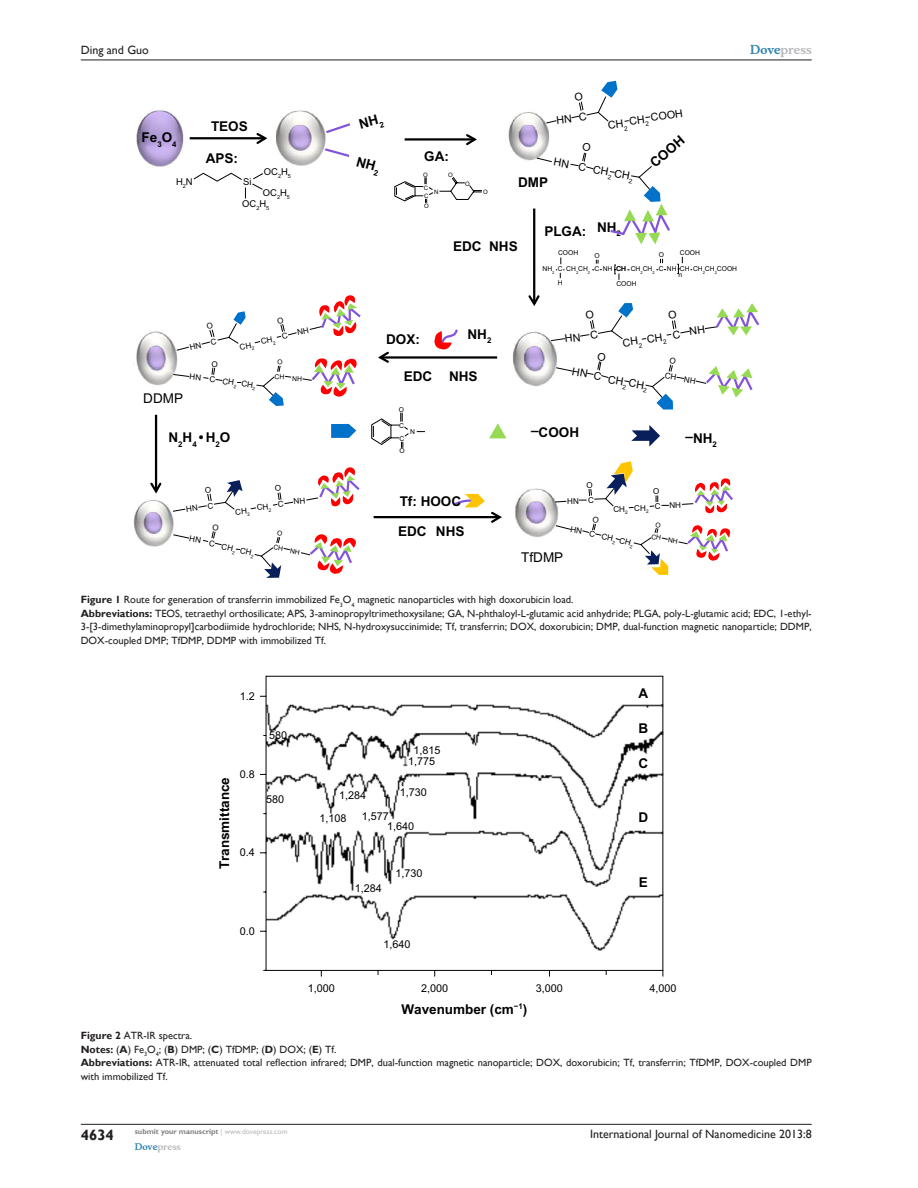
<style>
.page{position:relative;width:918px;height:1188px;background:#fff}
.page>*{position:absolute;margin:0;border:0;box-sizing:border-box;transform-origin:0 0}
.t1{font:700 15px "Gill Sans";color:#231f20}
.t2{font:700 13.5px "Arial";color:#000}
.t3{font:13.5px "Arial";color:#000}
.t4{font:12px "Gill Sans";color:#231f20}
.t5{font:700 12px "Musee";color:#b8b9bc}
.t6{font:10.8px/11.6px "Arial";color:#000;text-align:center}
.FC{font:10.5px/13.5px "Gill Sans";color:#231f20;text-align:justify}
.t7{font:9.45px "Arial";color:#000}
.t8{font:700 9px "Musee";color:#b8b9bc}
.t9{font:8.1px "Arial";color:#000}
.t10{font:700 7.5px "Gill Sans";color:#808285}
.t11{font:6.75px "Arial";color:#000}
.t12{font:6.15px "Arial";color:#000}
.t13{font:5.55px "Arial";color:#000}
.s1{color:#3485ae}
.s2{font-weight:700}
.s3{font-weight:400;color:#b8b9bc}
</style>
<div class="page">
<img style="left:133px;top:110px;width:423px;height:437px">
<svg style="left:193px;top:172px;width:71px;height:27px"></svg>
<hr style="left:190px;top:137px;width:75px;height:2px;background:#000">
<svg style="left:254px;top:131px;width:16px;height:15px"></svg>
<hr style="left:380px;top:356px;width:117px;height:3px;background:#000">
<hr style="left:374px;top:516px;width:126px;height:2px;background:#000">
<hr style="left:533px;top:209px;width:2px;height:95px;background:#000">
<svg style="left:526px;top:293px;width:16px;height:15px"></svg>
<hr style="left:155px;top:415px;width:2px;height:76px;background:#000">
<svg style="left:148px;top:481px;width:15px;height:15px"></svg>
<svg style="left:556px;top:258px;width:9px;height:20px"></svg>
<svg style="left:592px;top:260px;width:10px;height:10px"></svg>
<svg style="left:614px;top:265px;width:6px;height:15px"></svg>
<svg style="left:677px;top:257px;width:6px;height:17px"></svg>
<svg style="left:489px;top:423px;width:18px;height:15px"></svg>
<svg style="left:432px;top:327px;width:28px;height:27px"></svg>
<svg style="left:631px;top:425px;width:29px;height:22px"></svg>
<svg style="left:451px;top:494px;width:53px;height:31px"></svg>
<svg style="left:259px;top:676px;width:405px;height:301px"></svg>
<hr style="left:81px;top:1124px;width:731px;height:1px;background:#231f20">
<hr style="left:81px;top:60px;width:731px;height:1px;background:#231f20">
<svg style="left:173px;top:294px;width:253px;height:155px"></svg>
<svg style="left:322px;top:115px;width:62px;height:61px"></svg>
<svg style="left:394px;top:81px;width:276px;height:163px"></svg>
<svg style="left:554px;top:461px;width:179px;height:114px"></svg>
<svg style="left:550px;top:303px;width:209px;height:107px"></svg>
<svg style="left:172px;top:467px;width:190px;height:111px"></svg>
<p class="t4" style="left:81px;top:43px;width:70px">Ding and Guo</p>
<p class="t5" style="left:750px;top:43px;width:63px"><span class="s1">Dove</span>press</p>
<p class="t2" style="left:142px;top:130px;width:37px">Fe<sub>3</sub>O<sub>4</sub></p>
<p class="t7" style="left:176px;top:176px;width:18px">H<sub>2</sub>N</p>
<p class="t2" style="left:211px;top:118px;width:38px">TEOS</p>
<p class="t2" style="left:206px;top:150px;width:34px">APS:</p>
<p class="t2" style="left:424px;top:148px;width:26px">GA:</p>
<p class="t7" style="left:264px;top:166px;width:29px">OC<sub>2</sub>H<sub>5</sub></p>
<p class="t12" style="left:423px;top:171px;width:6px">O</p>
<p class="t12" style="left:448px;top:171px;width:6px">O</p>
<p class="t2" style="left:518px;top:175px;width:31px">DMP</p>
<p class="t2" style="left:544px;top:223px;width:43px">PLGA:</p>
<p class="t11" style="left:558px;top:249px;width:22px">COOH</p>
<p class="t7" style="left:243px;top:176px;width:10px">Si</p>
<p class="t7" style="left:242px;top:198px;width:29px">OC<sub>2</sub>H<sub>5</sub></p>
<p class="t12" style="left:424px;top:202px;width:6px">O</p>
<p class="t12" style="left:465px;top:180px;width:6px">O</p>
<p class="t12" style="left:424px;top:184px;width:6px">C</p>
<p class="t7" style="left:263px;top:187px;width:16px">OC</p>
<p class="t12" style="left:434px;top:188px;width:6px">N</p>
<p class="t12" style="left:483px;top:188px;width:6px">O</p>
<p class="t13" style="left:277px;top:194px;width:14px">2<sup>H</sup>5</p>
<p class="t12" style="left:424px;top:192px;width:6px">C</p>
<p class="t2" style="left:453px;top:238px;width:66px">EDC NHS</p>
<p class="t6" style="left:628px;top:115px;width:56px;rotate:-8deg">CH<sub>2</sub> COOH</p>
<p class="t2" style="left:647px;top:159px;width:42px;rotate:-41deg">COOH</p>
<p class="t6" style="left:594px;top:164px;width:42px;rotate:10deg">CH<sub>2</sub> CH<sub>2</sub></p>
<p class="t2" style="left:597px;top:219px;width:25px">NH<sub>2</sub></p>
<p class="t11" style="left:594px;top:252px;width:7px">O</p>
<p class="t11" style="left:659px;top:251px;width:7px">O</p>
<p class="t11" style="left:680px;top:248px;width:22px">COOH</p>
<p class="t11" style="left:542px;top:265px;width:13px">NH<sub>2</sub></p>
<p class="t11" style="left:616px;top:265px;width:11px">CH</p>
<p class="t11" style="left:680px;top:265px;width:11px">CH</p>
<p class="t11" style="left:558px;top:265px;width:6px">C</p>
<p class="t11" style="left:595px;top:265px;width:6px">C</p>
<p class="t11" style="left:659px;top:265px;width:6px">C</p>
<p class="t11" style="left:566px;top:265px;width:25px">CH<sub>2</sub>CH<sub>2</sub></p>
<p class="t11" style="left:631px;top:265px;width:25px">CH<sub>2</sub>CH<sub>2</sub></p>
<p class="t11" style="left:693px;top:265px;width:46px">CH<sub>2</sub>CH<sub>2</sub>COOH</p>
<p class="t11" style="left:603px;top:265px;width:11px">NH</p>
<p class="t11" style="left:667px;top:265px;width:11px">NH</p>
<p class="t11" style="left:679px;top:271px;width:5px">n</p>
<p class="t11" style="left:558px;top:279px;width:6px">H</p>
<p class="t11" style="left:616px;top:280px;width:22px">COOH</p>
<p class="t9" style="left:223px;top:376px;width:35px;rotate:8deg">CH<sub>2</sub> CH<sub>2</sub></p>
<p class="t3" style="left:143px;top:391px;width:41px">DDMP</p>
<p class="t2" style="left:169px;top:430px;width:63px">N<sub>2</sub>H<sub>4</sub> • H<sub>2</sub>O</p>
<p class="t11" style="left:275px;top:373px;width:29px;rotate:2deg">CH NH</p>
<p class="t9" style="left:223px;top:542px;width:35px;rotate:13deg">CH<sub>2</sub> CH<sub>2</sub></p>
<p class="t2" style="left:386px;top:331px;width:35px">DOX:</p>
<p class="t2" style="left:468px;top:326px;width:25px">NH<sub>2</sub></p>
<p class="t2" style="left:449px;top:369px;width:30px">NHS</p>
<p class="t2" style="left:404px;top:369px;width:30px">EDC</p>
<p class="t11" style="left:399px;top:405px;width:7px">O</p>
<p class="t11" style="left:399px;top:447px;width:7px">O</p>
<p class="t11" style="left:399px;top:421px;width:6px">C</p>
<p class="t11" style="left:410px;top:428px;width:6px">N</p>
<p class="t11" style="left:399px;top:434px;width:6px">C</p>
<p class="t2" style="left:400px;top:493px;width:63px">Tf: HOOC</p>
<p class="t2" style="left:398px;top:523px;width:68px">EDC NHS</p>
<p class="t2" style="left:531px;top:424px;width:50px">–COOH</p>
<p class="t3" style="left:521px;top:549px;width:43px">TfDMP</p>
<p class="t6" style="left:622px;top:337px;width:85px;rotate:-8deg">CH<sub>2</sub> CH<sub>2</sub> C NH</p>
<p class="t6" style="left:609px;top:373px;width:42px;rotate:10deg">CH<sub>2</sub> CH<sub>2</sub></p>
<p class="t9" style="left:666px;top:371px;width:33px;rotate:10deg">CH NH</p>
<p class="t2" style="left:686px;top:430px;width:33px">–NH<sub>2</sub></p>
<p class="t9" style="left:613px;top:504px;width:37px;rotate:-1deg">CH<sub>2</sub> CH<sub>2</sub></p>
<p class="FC" style="left:81px;top:593px;width:494px"><span class="s2">Figure 1</span> Route for generation of transferrin immobilized Fe<sub>3</sub>O<sub>4</sub> magnetic nanoparticles with high doxorubicin load.</p>
<p class="FC" style="left:81px;top:607px;width:566px"><span class="s2">Abbreviations:</span> TEOS, tetraethyl orthosilicate; APS, 3-aminopropyltrimethoxysilane; GA, N-phthaloyl-L-glutamic acid anhydride; PLGA</p>
<p class="FC" style="left:81px;top:607px;width:732px;text-indent:578px">, poly-L-glutamic acid; EDC, 1-ethyl-3-[3-dimethylaminopropyl]carbodiimide hydrochloride; NHS, N-hydroxysuccinimide; Tf, transferrin; DOX, doxorubicin; DMP, dual-function magnetic nanoparticle; DDMP, DOX-coupled DMP; TfDMP, DDMP with immobilized Tf.</p>
<p class="t2" style="left:217px;top:869px;width:94px;rotate:-90deg">Transmittance</p>
<p class="t6" style="left:240px;top:690px;width:17px">1.2</p>
<p class="t2" style="left:639px;top:685px;width:11px">A</p>
<p class="t2" style="left:639px;top:720px;width:11px">B</p>
<p class="t2" style="left:639px;top:756px;width:11px">C</p>
<p class="t6" style="left:269px;top:730px;width:20px">580</p>
<p class="t6" style="left:408px;top:744px;width:34px">1,815<br>1,775</p>
<p class="t6" style="left:400px;top:786px;width:29px">1,730</p>
<p class="t6" style="left:240px;top:768px;width:17px">0.8</p>
<p class="t6" style="left:339px;top:789px;width:29px">1,284</p>
<p class="t6" style="left:266px;top:794px;width:20px">580</p>
<p class="t6" style="left:240px;top:847px;width:17px">0.4</p>
<p class="t6" style="left:319px;top:813px;width:29px">1,108</p>
<p class="t6" style="left:362px;top:811px;width:29px">1,577</p>
<p class="t6" style="left:387px;top:821px;width:29px">1,640</p>
<p class="t6" style="left:355px;top:882px;width:29px">1,284</p>
<p class="t6" style="left:396px;top:868px;width:29px">1,730</p>
<p class="t2" style="left:639px;top:809px;width:11px">D</p>
<p class="t2" style="left:639px;top:875px;width:11px">E</p>
<p class="t6" style="left:240px;top:925px;width:17px">0.0</p>
<p class="t6" style="left:383px;top:939px;width:29px">1,640</p>
<p class="t6" style="left:308px;top:983px;width:29px">1,000</p>
<p class="t6" style="left:421px;top:983px;width:29px">2,000</p>
<p class="t2" style="left:401px;top:1001px;width:127px">Wavenumber (cm<sup>−1</sup>)</p>
<p class="t6" style="left:536px;top:983px;width:29px">3,000</p>
<p class="t6" style="left:649px;top:983px;width:29px">4,000</p>
<p class="FC" style="left:81px;top:1029px;width:113px"><span class="s2">Figure 2</span> ATR-IR spectra.</p>
<p class="FC" style="left:81px;top:1042px;width:257px"><span class="s2">Notes:</span> (<span class="s2">A</span>) Fe<sub>3</sub>O<sub>4</sub>; (<span class="s2">B</span>) DMP; (<span class="s2">C</span>) TfDMP; (<span class="s2">D</span>) DOX; (<span class="s2">E</span>) Tf.</p>
<p class="FC" style="left:81px;top:1056px;width:732px"><span class="s2">Abbreviations:</span> ATR-IR, attenuated total reflection infrared; DMP, dual-function magnetic nanoparticle; DOX, doxorubicin; Tf, transferrin; TfDMP, DOX-coupled DMP with immobilized Tf.</p>
<h1 class="t1" style="left:81px;top:1126px;width:35px">4634</h1>
<p class="t10" style="left:135px;top:1127px;width:154px">submit your manuscript <span class="s3">| www.dovepress.com</span></p>
<p class="t8" style="left:135px;top:1141px;width:48px"><span class="s1">Dove</span>press</p>
<p class="t4" style="left:590px;top:1127px;width:223px">International Journal of Nanomedicine 2013:8</p>
</div>
